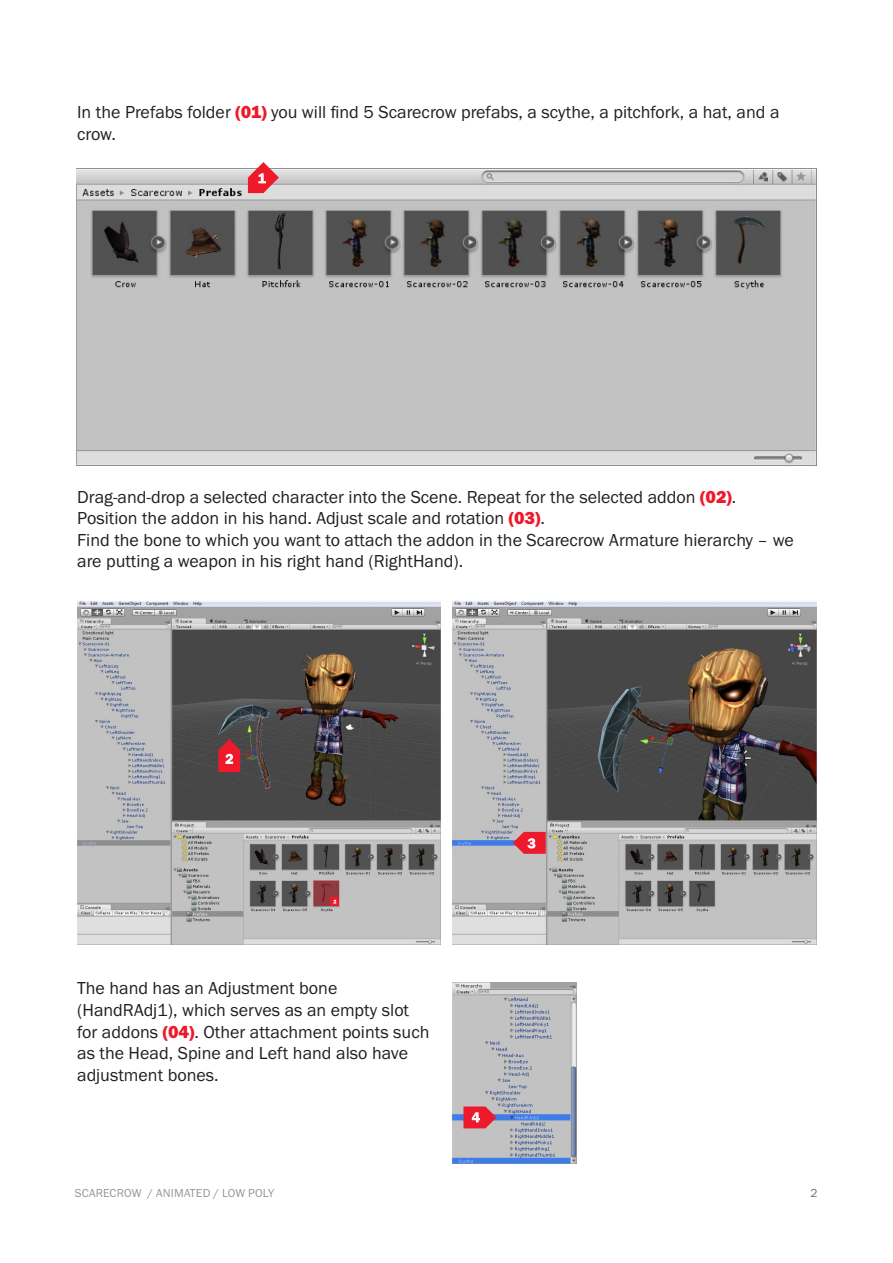
<style>
.page{position:relative;width:893px;height:1263px;background:#fff}
.page>*{position:absolute;margin:0;border:0;box-sizing:border-box;transform-origin:0 0}
.t1{font:18px/21.6px "Franklin Got Itc TOT Boo";color:#231f20}
.t2{font:12px "Franklin Got Itc TOT Boo";letter-spacing:.015em;color:#939598}
.t3{font:12px "Franklin Got Itc TOT Boo";color:#6c6d70}
.s1{font-family:"Franklin Got Itc TOT Hea";color:#ee192b}
</style>
<div class="page">
<img style="left:77px;top:168px;width:739px;height:298px">
<svg style="left:248px;top:162px;width:31px;height:31px"></svg>
<img style="left:77px;top:600px;width:363px;height:344px">
<img style="left:453px;top:600px;width:363px;height:344px">
<img style="left:453px;top:982px;width:124px;height:182px">
<svg style="left:218px;top:739px;width:22px;height:33px"></svg>
<svg style="left:313px;top:880px;width:26px;height:26px"></svg>
<svg style="left:331px;top:897px;width:8px;height:9px"></svg>
<svg style="left:513px;top:832px;width:33px;height:22px"></svg>
<svg style="left:463px;top:1106px;width:33px;height:22px"></svg>
<p class="t1" style="left:77px;top:102px;width:704px">In the Prefabs folder <span class="s1">(01)</span> you will find 5 Scarecrow prefabs, a scythe, a pitchfork, a hat, and a crow.</p>
<p class="t1" style="left:77px;top:486px;width:661px">Drag-and-drop a selected character into the Scene. Repeat for the selected addon <span class="s1">(02)</span>.</p>
<p class="t1" style="left:77px;top:508px;width:469px">Position the addon in his hand. Adjust scale and rotation <span class="s1">(03)</span>.</p>
<p class="t1" style="left:77px;top:529px;width:718px">Find the bone to which you want to attach the addon in the Scarecrow Armature hierarchy – we are putting a weapon in his right hand (RightHand).</p>
<p class="t1" style="left:77px;top:978px;width:354px">The hand has an Adjustment bone (HandRAdj1), which serves as an empty slot for addons <span class="s1">(04)</span>. Other attachment points such as the Head, Spine and Left hand also have adjustment bones.</p>
<p class="t2" style="left:75px;top:1186px;width:201px">SCARECROW / ANIMATED / LOW POLY</p>
<p class="t3" style="left:810px;top:1186px;width:9px">2</p>
</div>
